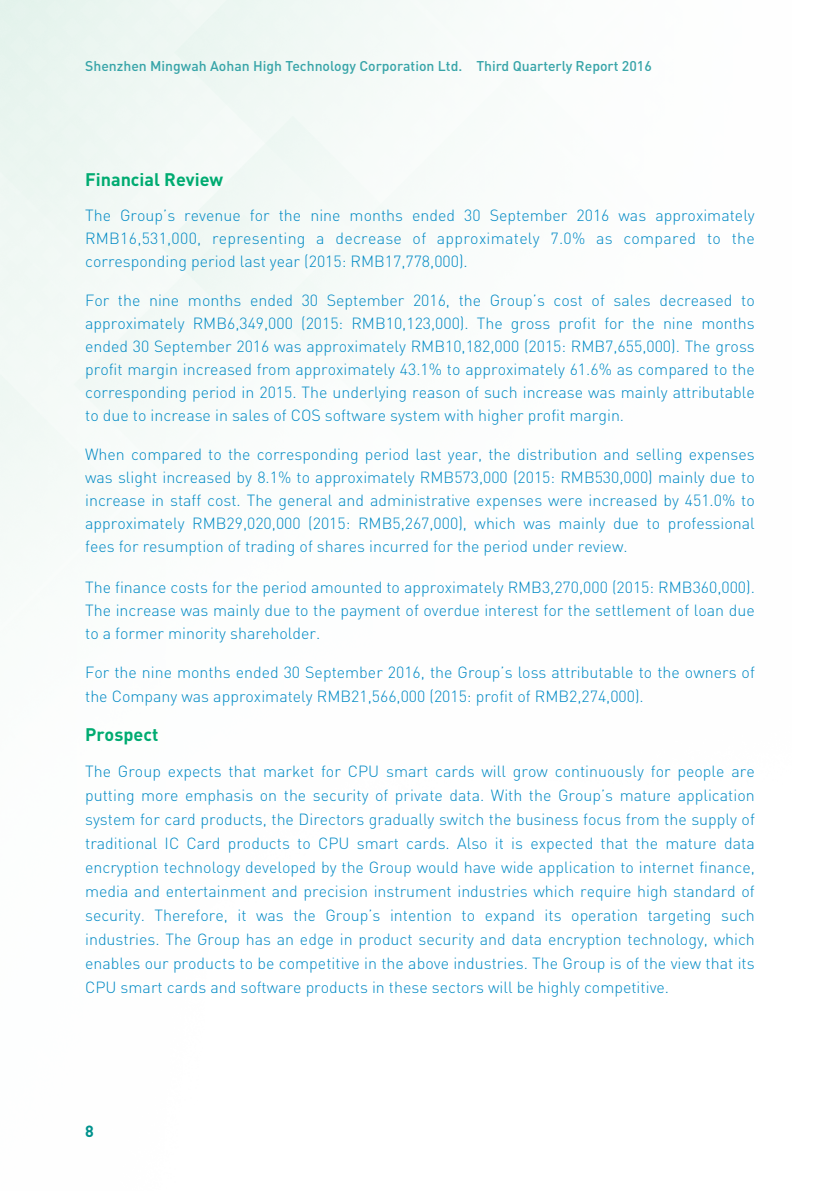
<style>
.page{position:relative;width:840px;height:1191px;background:#fff}
.page>*{position:absolute;margin:0;border:0;box-sizing:border-box;transform-origin:0 0}
.t1{font:700 18px "DIN Pro";color:#00ab71}
.t2{font:300 16px/23px "DIN Pro";color:#0089c4;text-align:justify}
.t3{font:700 16px "DIN Pro";color:#00928d}
.t4{font:500 14px "DIN Pro";color:#37a4a8}
</style>
<div class="page">
<p class="t4" style="left:85px;top:56px;width:568px">Shenzhen Mingwah Aohan High Technology Corporation Ltd. Third Quarterly Report 2016</p>
<p class="t1" style="left:85px;top:167px;width:140px">Financial Review</p>
<p class="t2" style="left:85px;top:203px;width:670px">The Group’s revenue for the nine months ended 30 September 2016 was approximately RMB16,531,000, representing a decrease of approximately 7.0% as compared to the corresponding period last year (2015: RMB17,778,000).</p>
<p class="t2" style="left:85px;top:288px;width:670px">For the nine months ended 30 September 2016, the Group’s cost of sales decreased to approximately RMB6,349,000 (2015: RMB10,123,000). The gross profit for the nine months ended 30 September 2016 was approximately RMB10,182,000 (2015: RMB7,655,000). The gross profit margin increased from approximately 43.1% to approximately 61.6% as compared to the corresponding period in 2015. The underlying reason of such increase was mainly attributable to due to increase in sales of COS software system with higher profit margin.</p>
<p class="t2" style="left:85px;top:442px;width:670px">When compared to the corresponding period last year, the distribution and selling expenses was slight increased by 8.1% to approximately RMB573,000 (2015: RMB530,000) mainly due to increase in staff cost. The general and administrative expenses were increased by 451.0% to approximately RMB29,020,000 (2015: RMB5,267,000), which was mainly due to professional fees for resumption of trading of shares incurred for the period under review.</p>
<p class="t2" style="left:85px;top:574px;width:671px">The finance costs for the period amounted to approximately RMB3,270,000 (2015: RMB360,000).<br>The increase was mainly due to the payment of overdue interest for the settlement of loan due to a former minority shareholder.</p>
<p class="t2" style="left:85px;top:659px;width:671px;line-height:24px">For the nine months ended 30 September 2016, the Group’s loss attributable to the owners of the Company was approximately RMB21,566,000 (2015: profit of RMB2,274,000).</p>
<p class="t1" style="left:85px;top:722px;width:75px">Prospect</p>
<p class="t2" style="left:85px;top:758px;width:671px;line-height:24px">The Group expects that market for CPU smart cards will grow continuously for people are putting more emphasis on the security of private data. With the Group’s mature application system for card products, the Directors gradually switch the business focus from the supply of traditional IC Card products to CPU smart cards. Also it is expected that the mature data encryption technology developed by the Group would have wide application to internet finance, media and entertainment and precision instrument industries which require high standard of security. Therefore, it was the Group’s intention to expand its operation targeting such industries. The Group has an edge in product security and data encryption technology, which enables our products to be competitive in the above industries. The Group is of the view that its CPU smart cards and software products in these sectors will be highly competitive.</p>
<p class="t3" style="left:85px;top:1120px;width:10px">8</p>
</div>
